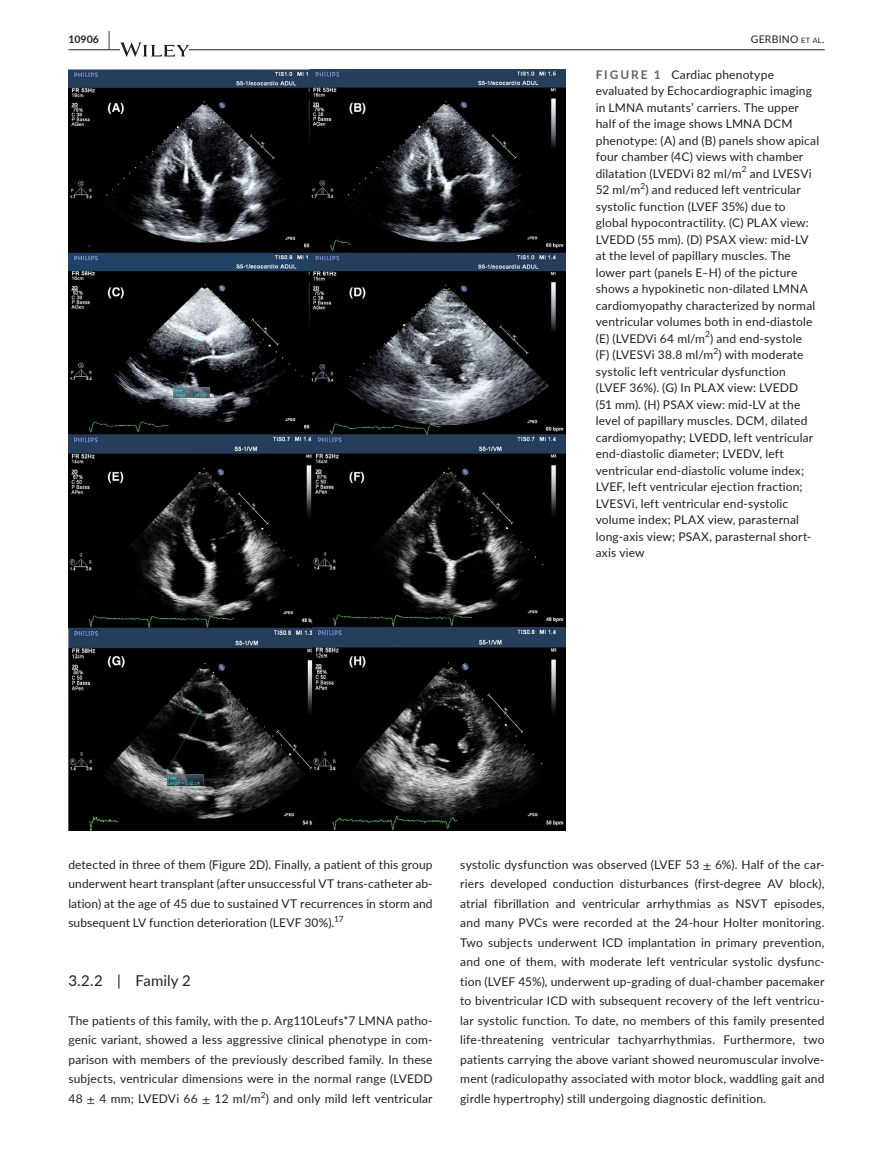
<style>
.page{position:relative;width:893px;height:1174px;background:#fff}
.page>*{position:absolute;margin:0;border:0;box-sizing:border-box;transform-origin:0 0}
.t1{font:15px "Lato";letter-spacing:.005em;color:#231f20}
.t2{font:12px/16.5px "Lato";letter-spacing:.015em;color:#231f20}
.t3{font:10.5px "Lato";letter-spacing:.02em;color:#231f20}
.t4{font:700 10.5px "Lato";color:#231f20}
.t5{font:8.4px "Lato";color:#231f20}
.s1{font-size:19.5px}
.s2{font-size:7.35px}
.s3{font-weight:700;color:#636366}
.s4{font-family:"STIX"}
</style>
<div class="page">
<hr style="left:68px;top:49px;width:756px;height:1px;background:#231f20">
<svg style="left:120px;top:42px;width:69px;height:15px"></svg>
<img style="left:68px;top:69px;width:498px;height:761px">
<p class="t4" style="left:68px;top:31px;width:43px">10906 <span class="s1">|</span></p>
<p class="t3" style="left:751px;top:31px;width:75px">GERBINO <span class="s2">et al</span>.</p>
<p class="t2" style="left:596px;top:66px;width:225px"><span class="s3">FIGURE 1</span> Cardiac phenotype evaluated by Echocardiographic imaging in LMNA mutants’ carriers. The upper half of the image shows LMNA DCM phenotype: (A) and (B) panels show apical four chamber (4C) views with chamber dilatation (LVEDVi 82 ml/m</p>
<p class="t5" style="left:742px;top:163px;width:6px">2</p>
<p class="t2" style="left:596px;top:165px;width:218px;text-indent:154px">and LVESVi<br>52 ml/m ) and reduced left ventricular</p>
<p class="t5" style="left:640px;top:180px;width:6px">2</p>
<p class="t2" style="left:596px;top:198px;width:221px">systolic function (LVEF 35%) due to global hypocontractility. (C) PLAX view:<br>LVEDD (55 mm). (D) PSAX view: mid-LV at the level of papillary muscles. The lower part (panels E–H) of the picture shows a hypokinetic non-dilated LMNA cardiomyopathy characterized by normal ventricular volumes both in end-diastole (E) (LVEDVi 64 ml/m ) and end-systole</p>
<p class="t5" style="left:705px;top:328px;width:6px">2</p>
<p class="t2" style="left:596px;top:346px;width:209px">(F) (LVESVi 38.8 ml/m ) with moderate</p>
<p class="t5" style="left:713px;top:345px;width:6px">2</p>
<p class="t2" style="left:596px;top:363px;width:219px">systolic left ventricular dysfunction (LVEF 36%). (G) In PLAX view: LVEDD (51 mm). (H) PSAX view: mid-LV at the level of papillary muscles. DCM, dilated cardiomyopathy; LVEDD, left ventricular end-diastolic diameter; LVEDV, left ventricular end-diastolic volume index; LVEF, left ventricular ejection fraction; LVESVi, left ventricular end-systolic volume index; PLAX view, parasternal long-axis view; PSAX, parasternal short&shy;axis view</p>
<p class="t2" style="left:68px;top:854px;width:366px;line-height:19.5px;text-align:justify">detected in three of them (Figure 2D). Finally, a patient of this group underwent heart transplant (after unsuccessful VT trans-catheter ab&shy;lation) at the age of 45 due to sustained VT recurrences in storm and subsequent LV function deterioration (LEVF 30%).</p>
<p class="t5" style="left:334px;top:913px;width:11px">17</p>
<p class="t1" style="left:68px;top:969px;width:124px">3.2.2 | Family 2</p>
<p class="t2" style="left:68px;top:1010px;width:366px;line-height:19.5px;text-align:justify">The patients of this family, with the p. Arg110Leufs*7 LMNA patho&shy;genic variant, showed a less aggressive clinical phenotype in com&shy;parison with members of the previously described family. In these subjects, ventricular dimensions were in the normal range (LVEDD 48 <span class="s4">±</span> 4 mm; LVEDVi 66 <span class="s4">±</span> 12 ml/m<sup>2</sup>) and only mild left ventricular</p>
<p class="t2" style="left:460px;top:854px;width:366px;line-height:19.5px;text-align:justify">systolic dysfunction was observed (LVEF 53 <span class="s4">±</span> 6%). Half of the car&shy;riers developed conduction disturbances (first-degree AV block), atrial fibrillation and ventricular arrhythmias as NSVT episodes, and many PVCs were recorded at the 24-hour Holter monitoring.<br>Two subjects underwent ICD implantation in primary prevention, and one of them, with moderate left ventricular systolic dysfunc&shy;tion (LVEF 45%), underwent up-grading of dual-chamber pacemaker to biventricular ICD with subsequent recovery of the left ventricu&shy;lar systolic function. To date, no members of this family presented life-threatening ventricular tachyarrhythmias. Furthermore, two patients carrying the above variant showed neuromuscular involve&shy;ment (radiculopathy associated with motor block, waddling gait and girdle hypertrophy) still undergoing diagnostic definition.</p>
</div>
